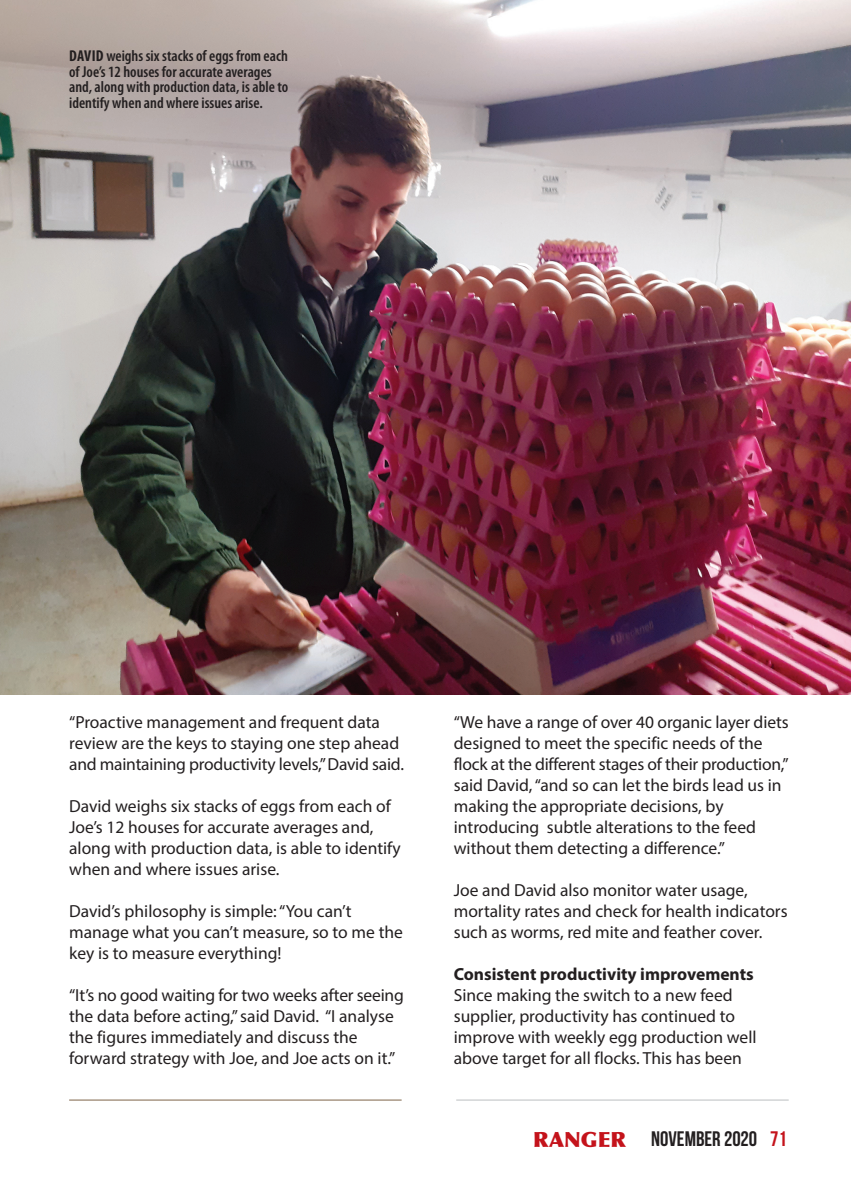
<style>
.page{position:relative;width:851px;height:1190px;background:#fff}
.page>*{position:absolute;margin:0;border:0;box-sizing:border-box;transform-origin:0 0}
.t1{font:21px "Bebas Neue";color:#231f20}
.t2{font:900 21px "Optima";color:#c4131b}
.t3{font:17.5px/21px "Myriad Pro";color:#231f20}
.t4{font:700 17.5px "Myriad Pro";color:#231f20}
.t5{font:600 condensed 15.75px/15.8px "Myriad Pro";color:#231f20}
.s1{font-weight:700}
.s2{color:#c4131b}
</style>
<div class="page">
<hr style="left:69px;top:1099px;width:332px;height:1px;background:#7e6448">
<hr style="left:456px;top:1099px;width:332px;height:1px;background:#bbbec0">
<img style="left:0;top:0;width:851px;height:694px">
<p class="t5" style="left:69px;top:49px;width:221px"><span class="s1">DAVID</span> weighs six stacks of eggs from each of Joe’s 12 houses for accurate averages and, along with production data, is able to identify when and where issues arise.</p>
<p class="t3" style="left:69px;top:712px;width:336px">“Proactive management and frequent data review are the keys to staying one step ahead and maintaining productivity levels,” David said.</p>
<p class="t3" style="left:69px;top:796px;width:333px">David weighs six stacks of eggs from each of Joe’s 12 houses for accurate averages and, along with production data, is able to identify when and where issues arise.</p>
<p class="t3" style="left:69px;top:901px;width:335px">David’s philosophy is simple: “You can’t manage what you can’t measure, so to me the key is to measure everything!</p>
<p class="t3" style="left:69px;top:985px;width:336px">“It’s no good waiting for two weeks after seeing the data before acting,” said David. “I analyse the figures immediately and discuss the forward strategy with Joe, and Joe acts on it.”</p>
<p class="t3" style="left:454px;top:712px;width:336px">“We have a range of over 40 organic layer diets designed to meet the specific needs of the flock at the different stages of their production,” said David, “and so can let the birds lead us in making the appropriate decisions, by introducing subtle alterations to the feed without them detecting a difference.”</p>
<p class="t3" style="left:454px;top:880px;width:335px">Joe and David also monitor water usage, mortality rates and check for health indicators such as worms, red mite and feather cover.</p>
<p class="t4" style="left:454px;top:967px;width:301px">Consistent productivity improvements</p>
<p class="t3" style="left:454px;top:985px;width:304px">Since making the switch to a new feed supplier, productivity has continued to improve with weekly egg production well above target for all flocks. This has been</p>
<p class="t2" style="left:533px;top:1126px;width:94px">RANGER</p>
<p class="t1" style="left:651px;top:1126px;width:137px">NOVEMBER 2020 <span class="s2">71</span></p>
</div>
